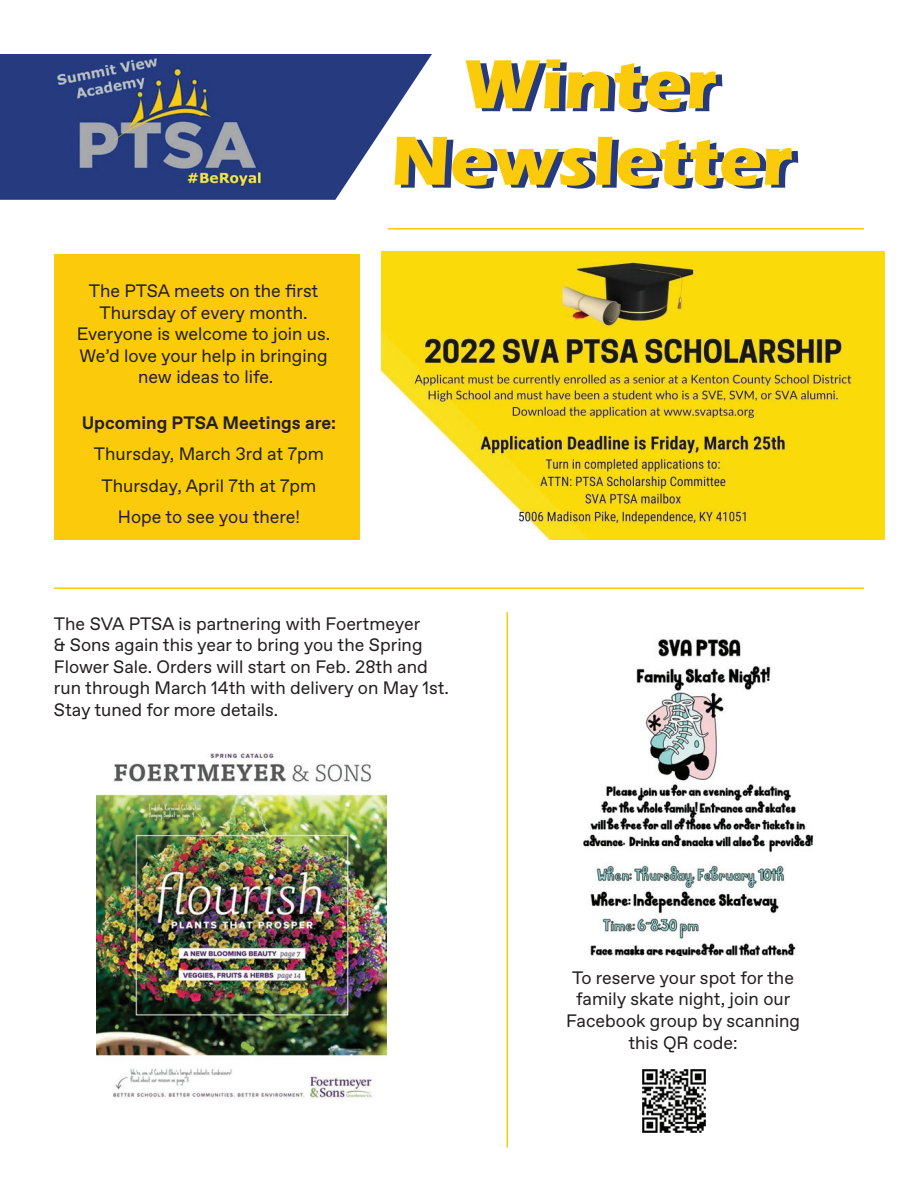
<style>
.page{position:relative;width:918px;height:1188px;background:#fff}
.page>*{position:absolute;margin:0;border:0;box-sizing:border-box;transform-origin:0 0}
.t1{font:700 72px/76.5px "Eras ITC";color:#fbcb0b;text-align:center}
.t2{font:18px/21.6px "Favorit Std";color:#231f20;text-align:center}
.t3{font:700 18px "Favorit Std";color:#231f20}
</style>
<div class="page">
<svg style="left:0;top:54px;width:432px;height:146px;fill:#253a7f"></svg>
<img style="left:54px;top:54px;width:225px;height:134px">
<div style="left:54px;top:255px;width:306px;height:285px;background:#fbcb0b"></div>
<hr style="left:507px;top:612px;width:1px;height:536px;background:#fbcb0b">
<hr style="left:388px;top:228px;width:476px;height:2px;background:#fbcb0b">
<img style="left:584px;top:639px;width:230px;height:316px">
<img style="left:642px;top:1069px;width:64px;height:64px">
<img style="left:97px;top:753px;width:290px;height:346px">
<hr style="left:54px;top:588px;width:810px;height:1px;background:#fbcb0b">
<img style="left:381px;top:252px;width:503px;height:287px">
<p class="t2" style="left:77px;top:280px;width:255px">The PTSA meets on the first<br>Thursday of every month.<br>Everyone is welcome to join us.<br>We’d love your help in bringing new ideas to life.</p>
<p class="t3" style="left:82px;top:410px;width:256px">Upcoming PTSA Meetings are:</p>
<p class="t2" style="left:94px;top:438px;width:232px;line-height:31.5px">Thursday, March 3rd at 7pm<br>Thursday, April 7th at 7pm<br>Hope to see you there!</p>
<h1 class="t1" style="left:391px;top:46px;width:403px">Winter<br>Newsletter</h1>
<p class="t2" style="left:54px;top:612px;width:397px;text-align:left">The SVA PTSA is partnering with Foertmeyer<br>&amp; Sons again this year to bring you the Spring Flower Sale. Orders will start on Feb. 28th and run through March 14th with delivery on May 1st.<br>Stay tuned for more details.</p>
<p class="t2" style="left:566px;top:966px;width:235px">To reserve your spot for the family skate night, join our<br>Facebook group by scanning this QR code:</p>
</div>
